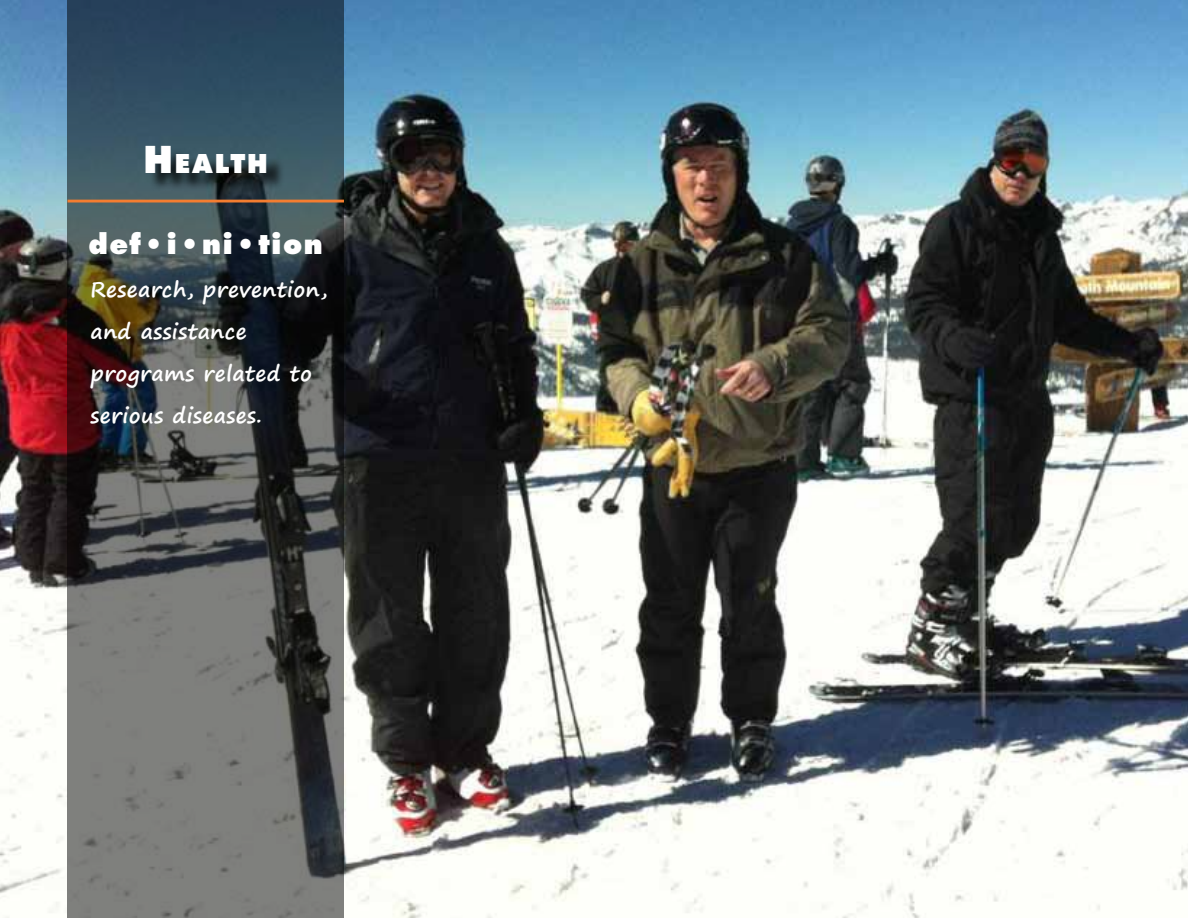
<style>
.page{position:relative;width:1188px;height:918px;background:#fff}
.page>*{position:absolute;margin:0;border:0;box-sizing:border-box;transform-origin:0 0}
.t1{font:800 27px "Futura Std";letter-spacing:.05em;color:#fff}
.t2{font:800 25.2px "Futura Std";letter-spacing:.07em;color:#fff}
.t3{font:700 21px/42px "Segoe Print";letter-spacing:.02em;color:#fff}
.s1{font-size:36px}
</style>
<div class="page">
<img style="left:0;top:0;width:1188px;height:918px">
<svg style="left:68px;top:0;width:276px;height:918px"></svg>
<div style="left:148px;top:148px;width:137px;height:43px;background:#000;opacity:.75"></div>
<hr style="left:68px;top:200px;width:276px;height:2px;background:#f47d30">
<p class="t2" style="left:144px;top:147px;width:123px"><span class="s1">H</span>ealth</p>
<p class="t1" style="left:89px;top:227px;width:236px">def•i•ni•tion</p>
<p class="t3" style="left:91px;top:268px;width:238px">Research, prevention, and assistance programs related to serious diseases.</p>
</div>
